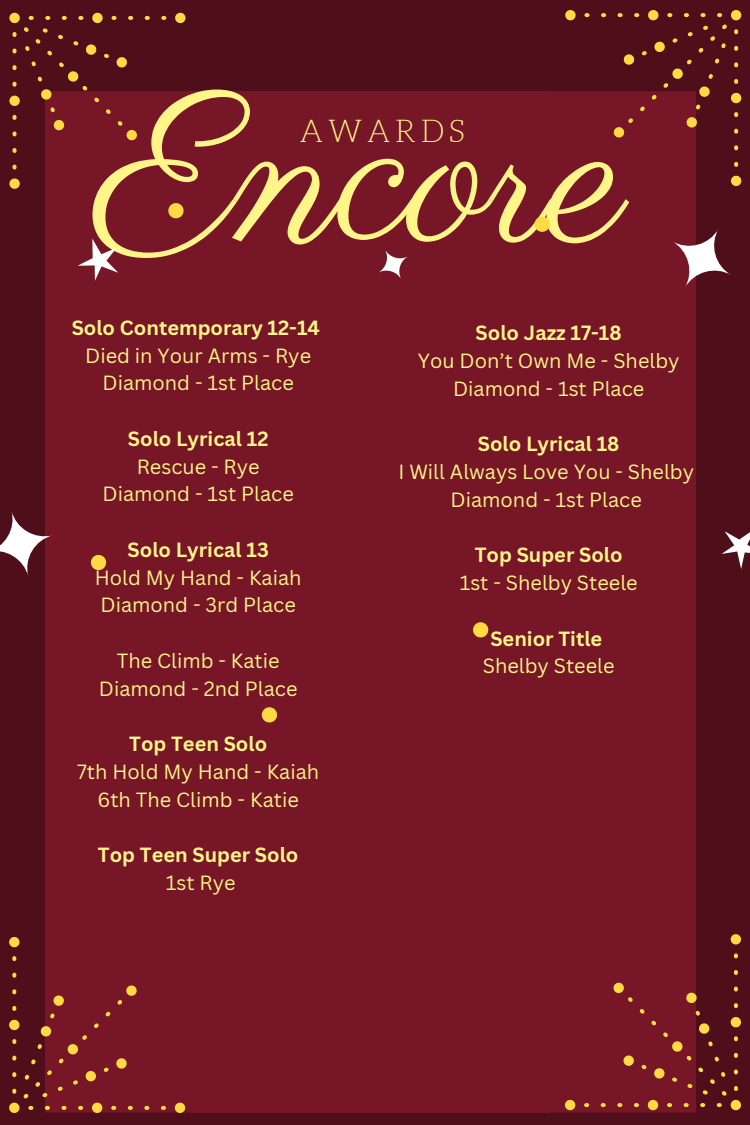
<style>
.page{position:relative;width:750px;height:1125px;background:#4f0f1a}
.page>*{position:absolute;margin:0;border:0;box-sizing:border-box;transform-origin:0 0}
.t1{font:212.2px "Parisienne";color:#fff589}
.t2{font:300 30.9px "Aleo";letter-spacing:.15em;color:#fff589}
.t3{font:20px "Canva Sans";color:#fff589}
.t4{font:700 20px "Canva Sans";color:#fff589}
</style>
<div class="page">
<div style="left:46px;top:91px;width:144px;height:332px;background:#761627"></div>
<div style="left:190px;top:91px;width:360px;height:340px;background:#761627"></div>
<div style="left:541px;top:91px;width:154px;height:332px;background:#761627"></div>
<div style="left:46px;top:423px;width:154px;height:358px;background:#761627"></div>
<div style="left:190px;top:423px;width:360px;height:358px;background:#761627"></div>
<div style="left:541px;top:423px;width:154px;height:358px;background:#761627"></div>
<div style="left:46px;top:781px;width:144px;height:332px;background:#761627"></div>
<div style="left:190px;top:772px;width:360px;height:341px;background:#761627"></div>
<div style="left:550px;top:781px;width:145px;height:332px;background:#761627"></div>
<svg style="left:13px;top:82px;width:4px;height:5px"></svg>
<svg style="left:13px;top:115px;width:4px;height:5px"></svg>
<svg style="left:13px;top:148px;width:4px;height:5px"></svg>
<svg style="left:13px;top:165px;width:4px;height:5px"></svg>
<svg style="left:13px;top:131px;width:4px;height:5px"></svg>
<svg style="left:145px;top:16px;width:5px;height:4px"></svg>
<svg style="left:62px;top:16px;width:5px;height:4px"></svg>
<svg style="left:78px;top:16px;width:5px;height:4px"></svg>
<svg style="left:128px;top:16px;width:5px;height:4px"></svg>
<svg style="left:112px;top:16px;width:5px;height:4px"></svg>
<svg style="left:161px;top:16px;width:5px;height:4px"></svg>
<svg style="left:92px;top:13px;width:11px;height:10px"></svg>
<svg style="left:9px;top:96px;width:11px;height:10px"></svg>
<svg style="left:175px;top:13px;width:10px;height:10px"></svg>
<svg style="left:9px;top:178px;width:11px;height:11px"></svg>
<svg style="left:106px;top:109px;width:5px;height:5px"></svg>
<svg style="left:94px;top:97px;width:5px;height:5px"></svg>
<svg style="left:59px;top:62px;width:28px;height:29px"></svg>
<svg style="left:118px;top:121px;width:19px;height:19px"></svg>
<svg style="left:58px;top:35px;width:5px;height:4px"></svg>
<svg style="left:73px;top:41px;width:6px;height:5px"></svg>
<svg style="left:104px;top:54px;width:5px;height:4px"></svg>
<svg style="left:86px;top:44px;width:10px;height:11px"></svg>
<svg style="left:117px;top:57px;width:10px;height:10px"></svg>
<svg style="left:38px;top:76px;width:4px;height:6px"></svg>
<svg style="left:9px;top:13px;width:43px;height:57px"></svg>
<svg style="left:50px;top:107px;width:5px;height:5px"></svg>
<svg style="left:41px;top:89px;width:10px;height:11px"></svg>
<svg style="left:54px;top:120px;width:10px;height:10px"></svg>
<svg style="left:601px;top:13px;width:5px;height:4px"></svg>
<svg style="left:584px;top:13px;width:5px;height:4px"></svg>
<svg style="left:734px;top:145px;width:4px;height:5px"></svg>
<svg style="left:734px;top:162px;width:4px;height:5px"></svg>
<svg style="left:731px;top:176px;width:10px;height:10px"></svg>
<svg style="left:565px;top:10px;width:11px;height:10px"></svg>
<svg style="left:614px;top:10px;width:127px;height:128px"></svg>
<svg style="left:734px;top:970px;width:4px;height:5px"></svg>
<svg style="left:734px;top:953px;width:4px;height:5px"></svg>
<svg style="left:601px;top:1103px;width:5px;height:4px"></svg>
<svg style="left:584px;top:1103px;width:5px;height:4px"></svg>
<svg style="left:565px;top:1100px;width:10px;height:10px"></svg>
<svg style="left:731px;top:934px;width:10px;height:11px"></svg>
<svg style="left:614px;top:983px;width:127px;height:127px"></svg>
<svg style="left:62px;top:1106px;width:4px;height:4px"></svg>
<svg style="left:78px;top:1106px;width:5px;height:4px"></svg>
<svg style="left:111px;top:1106px;width:5px;height:4px"></svg>
<svg style="left:144px;top:1106px;width:5px;height:4px"></svg>
<svg style="left:161px;top:1106px;width:5px;height:4px"></svg>
<svg style="left:128px;top:1106px;width:5px;height:4px"></svg>
<svg style="left:12px;top:973px;width:4px;height:5px"></svg>
<svg style="left:12px;top:1039px;width:4px;height:5px"></svg>
<svg style="left:12px;top:989px;width:4px;height:5px"></svg>
<svg style="left:12px;top:1006px;width:4px;height:5px"></svg>
<svg style="left:12px;top:956px;width:4px;height:5px"></svg>
<svg style="left:9px;top:1020px;width:10px;height:10px"></svg>
<svg style="left:92px;top:1103px;width:10px;height:10px"></svg>
<svg style="left:9px;top:937px;width:10px;height:10px"></svg>
<svg style="left:175px;top:1103px;width:10px;height:10px"></svg>
<svg style="left:106px;top:1012px;width:5px;height:5px"></svg>
<svg style="left:94px;top:1023px;width:5px;height:5px"></svg>
<svg style="left:59px;top:1035px;width:28px;height:29px"></svg>
<svg style="left:117px;top:985px;width:20px;height:20px"></svg>
<svg style="left:37px;top:1044px;width:5px;height:5px"></svg>
<svg style="left:50px;top:1013px;width:5px;height:6px"></svg>
<svg style="left:41px;top:1026px;width:10px;height:10px"></svg>
<svg style="left:54px;top:995px;width:10px;height:11px"></svg>
<svg style="left:58px;top:1086px;width:5px;height:5px"></svg>
<svg style="left:73px;top:1080px;width:5px;height:5px"></svg>
<svg style="left:9px;top:1056px;width:43px;height:57px"></svg>
<svg style="left:104px;top:1067px;width:5px;height:5px"></svg>
<svg style="left:86px;top:1071px;width:10px;height:10px"></svg>
<svg style="left:116px;top:1058px;width:11px;height:11px"></svg>
<svg style="left:0;top:502px;width:52px;height:83px"></svg>
<svg style="left:655px;top:212px;width:76px;height:93px"></svg>
<svg style="left:70px;top:231px;width:56px;height:56px"></svg>
<svg style="left:722px;top:531px;width:28px;height:38px"></svg>
<svg style="left:91px;top:555px;width:15px;height:15px"></svg>
<svg style="left:473px;top:622px;width:15px;height:15px"></svg>
<svg style="left:535px;top:217px;width:15px;height:15px"></svg>
<svg style="left:262px;top:707px;width:15px;height:15px"></svg>
<svg style="left:168px;top:203px;width:16px;height:15px"></svg>
<svg style="left:379px;top:250px;width:29px;height:29px"></svg>
<p class="t1" style="left:95px;top:44px;width:533px">Encore</p>
<p class="t2" style="left:300px;top:115px;width:167px">AWARDS</p>
<p class="t4" style="left:72px;top:314px;width:250px">Solo Contemporary 12-14</p>
<p class="t3" style="left:85px;top:341px;width:227px">Died in Your Arms - Rye</p>
<p class="t3" style="left:103px;top:369px;width:193px">Diamond - 1st Place</p>
<p class="t4" style="left:128px;top:425px;width:142px">Solo Lyrical 12</p>
<p class="t3" style="left:137px;top:452px;width:124px">Rescue - Rye</p>
<p class="t3" style="left:103px;top:480px;width:193px">Diamond - 1st Place</p>
<p class="t4" style="left:128px;top:536px;width:143px">Solo Lyrical 13</p>
<p class="t3" style="left:95px;top:563px;width:208px">Hold My Hand - Kaiah</p>
<p class="t3" style="left:101px;top:591px;width:197px">Diamond - 3rd Place</p>
<p class="t3" style="left:117px;top:647px;width:164px">The Climb - Katie</p>
<p class="t3" style="left:99px;top:674px;width:200px">Diamond - 2nd Place</p>
<p class="t4" style="left:129px;top:730px;width:139px">Top Teen Solo</p>
<p class="t3" style="left:77px;top:758px;width:244px">7th Hold My Hand - Kaiah</p>
<p class="t3" style="left:98px;top:785px;width:203px">6th The Climb - Katie</p>
<p class="t4" style="left:98px;top:841px;width:202px">Top Teen Super Solo</p>
<p class="t3" style="left:166px;top:869px;width:71px">1st Rye</p>
<p class="t4" style="left:476px;top:319px;width:148px">Solo Jazz 17-18</p>
<p class="t3" style="left:418px;top:347px;width:263px">You Don’t Own Me - Shelby</p>
<p class="t3" style="left:453px;top:374px;width:193px">Diamond - 1st Place</p>
<p class="t4" style="left:478px;top:430px;width:143px">Solo Lyrical 18</p>
<p class="t3" style="left:398px;top:458px;width:297px">I Will Always Love You - Shelby</p>
<p class="t3" style="left:451px;top:485px;width:193px">Diamond - 1st Place</p>
<p class="t4" style="left:475px;top:541px;width:149px">Top Super Solo</p>
<p class="t3" style="left:460px;top:569px;width:179px">1st - Shelby Steele</p>
<p class="t4" style="left:490px;top:624px;width:113px">Senior Title</p>
<p class="t3" style="left:483px;top:652px;width:133px">Shelby Steele</p>
</div>
